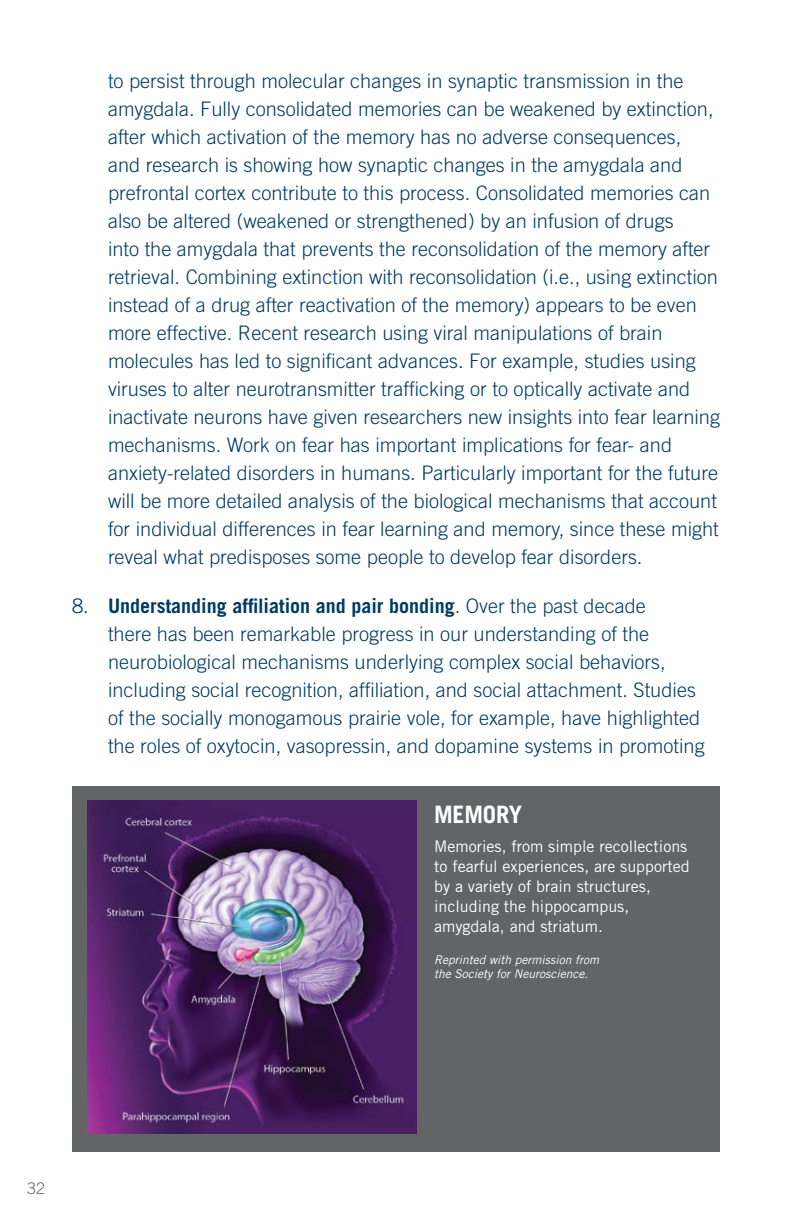
<style>
.page{position:relative;width:792px;height:1224px;background:#fff}
.page>*{position:absolute;margin:0;border:0;box-sizing:border-box;transform-origin:0 0}
.t1{font:700 24px "Trade Gothic";color:#fff}
.t2{font:300 20px/28px "Trade Gothic";color:#003a63}
.t3{font:16px/20px "Trade Gothic";color:#fff}
.t4{font:300 16px "Trade Gothic";color:#636466}
.t5{font:italic 12px/14px "Trade Gothic";color:#fff}
.s1{font-weight:700}
</style>
<div class="page">
<div style="left:72px;top:786px;width:648px;height:366px;background:#636466"></div>
<img style="left:88px;top:800px;width:328px;height:334px">
<p class="t2" style="left:108px;top:66px;width:614px">to persist through molecular changes in synaptic transmission in the amygdala. Fully consolidated memories can be weakened by extinction, after which activation of the memory has no adverse consequences,<br>and research is showing how synaptic changes in the amygdala and prefrontal cortex contribute to this process. Consolidated memories can also be altered (weakened or strengthened) by an infusion of drugs<br>into the amygdala that prevents the reconsolidation of the memory after retrieval. Combining extinction with reconsolidation (i.e., using extinction instead of a drug after reactivation of the memory) appears to be even more effective. Recent research using viral manipulations of brain molecules has led to significant advances. For example, studies using viruses to alter neurotransmitter trafficking or to optically activate and inactivate neurons have given researchers new insights into fear learning mechanisms. Work on fear has important implications for fear- and anxiety-related disorders in humans. Particularly important for the future will be more detailed analysis of the biological mechanisms that account for individual differences in fear learning and memory, since these might reveal what predisposes some people to develop fear disorders.</p>
<p class="t2" style="left:108px;top:592px;width:598px;text-indent:-36px">8. <span class="s1">Understanding affiliation and pair bonding</span>. Over the past decade<br>there has been remarkable progress in our understanding of the neurobiological mechanisms underlying complex social behaviors, including social recognition, affiliation, and social attachment. Studies of the socially monogamous prairie vole, for example, have highlighted the roles of oxytocin, vasopressin, and dopamine systems in promoting</p>
<p class="t1" style="left:434px;top:799px;width:16px">MEMOR</p>
<p class="t1" style="left:509px;top:799px;width:15px">Y</p>
<p class="t3" style="left:434px;top:836px;width:257px">Memories, from simple recollections to fearful experiences, are supported by a variety of brain structures, including the hippocampus, amygdala, and striatum.</p>
<p class="t5" style="left:434px;top:952px;width:166px">Reprinted with permission from the Society for Neuroscience.</p>
<p class="t4" style="left:27px;top:1179px;width:19px">32</p>
</div>
